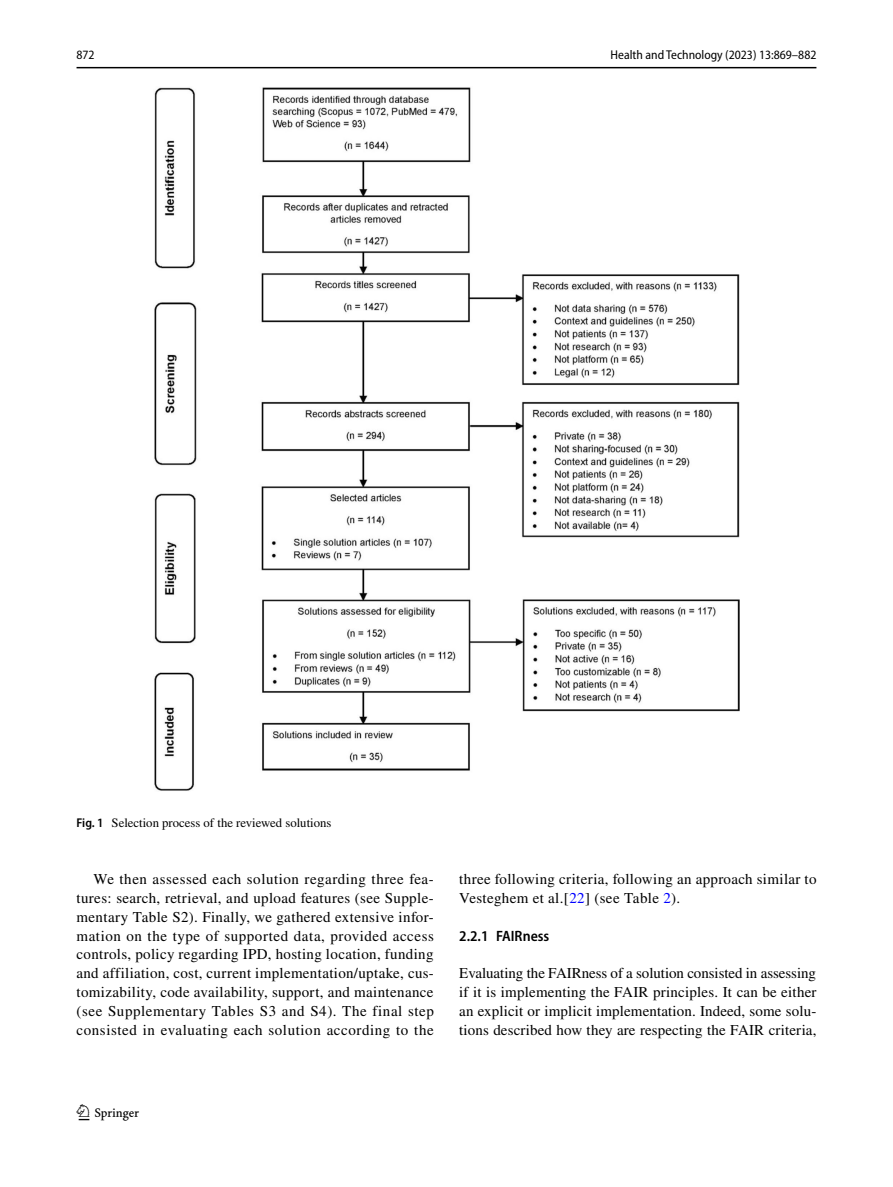
<style>
.page{position:relative;width:893px;height:1187px;background:#fff}
.page>*{position:absolute;margin:0;border:0;box-sizing:border-box;transform-origin:0 0}
.t1{font:22.5px "Springnew Regular 2";color:#000}
.t2{font:15px/18.8px "STIX";letter-spacing:.025em;color:#000;text-align:justify}
.t3{font:600 semi-condensed 15px "Myriad Pro";color:#000}
.t4{font:12.75px "STIX";color:#000}
.t5{font:semi-condensed 12.75px "Myriad Pro";color:#000}
.s1{font-family:"Myriad Pro";font-weight:600;font-stretch:semi-condensed}
.s2{color:#00f}
</style>
<div class="page">
<hr style="left:77px;top:67px;width:739px;height:1px;background:#000">
<img style="left:154px;top:87px;width:586px;height:704px">
<p class="t5" style="left:77px;top:48px;width:20px">872</p>
<p class="t5" style="left:611px;top:48px;width:207px">Health and Technology (2023) 13:869–882</p>
<p class="t4" style="left:77px;top:813px;width:256px"><span class="s1">Fig. 1</span> Selection process of the reviewed solutions</p>
<p class="t2" style="left:77px;top:871px;width:359px;text-indent:17px">We then assessed each solution regarding three fea&shy;tures: search, retrieval, and upload features (see Supple&shy;mentary Table S2). Finally, we gathered extensive infor&shy;mation on the type of supported data, provided access controls, policy regarding IPD, hosting location, funding and affiliation, cost, current implementation/uptake, cus&shy;tomizability, code availability, support, and maintenance (see Supplementary Tables S3 and S4). The final step consisted in evaluating each solution according to the</p>
<p class="t2" style="left:459px;top:871px;width:359px">three following criteria, following an approach similar to<br>Vesteghem et al.[<span class="s2">22</span>] (see Table <span class="s2">2</span>).</p>
<p class="t3" style="left:459px;top:927px;width:92px">2.2.1 FAIRness</p>
<p class="t2" style="left:459px;top:964px;width:359px">Evaluating the FAIRness of a solution consisted in assessing if it is implementing the FAIR principles. It can be either an explicit or implicit implementation. Indeed, some solu&shy;tions described how they are respecting the FAIR criteria,</p>
<h1 class="t1" style="left:79px;top:1104px;width:62px">1 3</h1>
</div>
